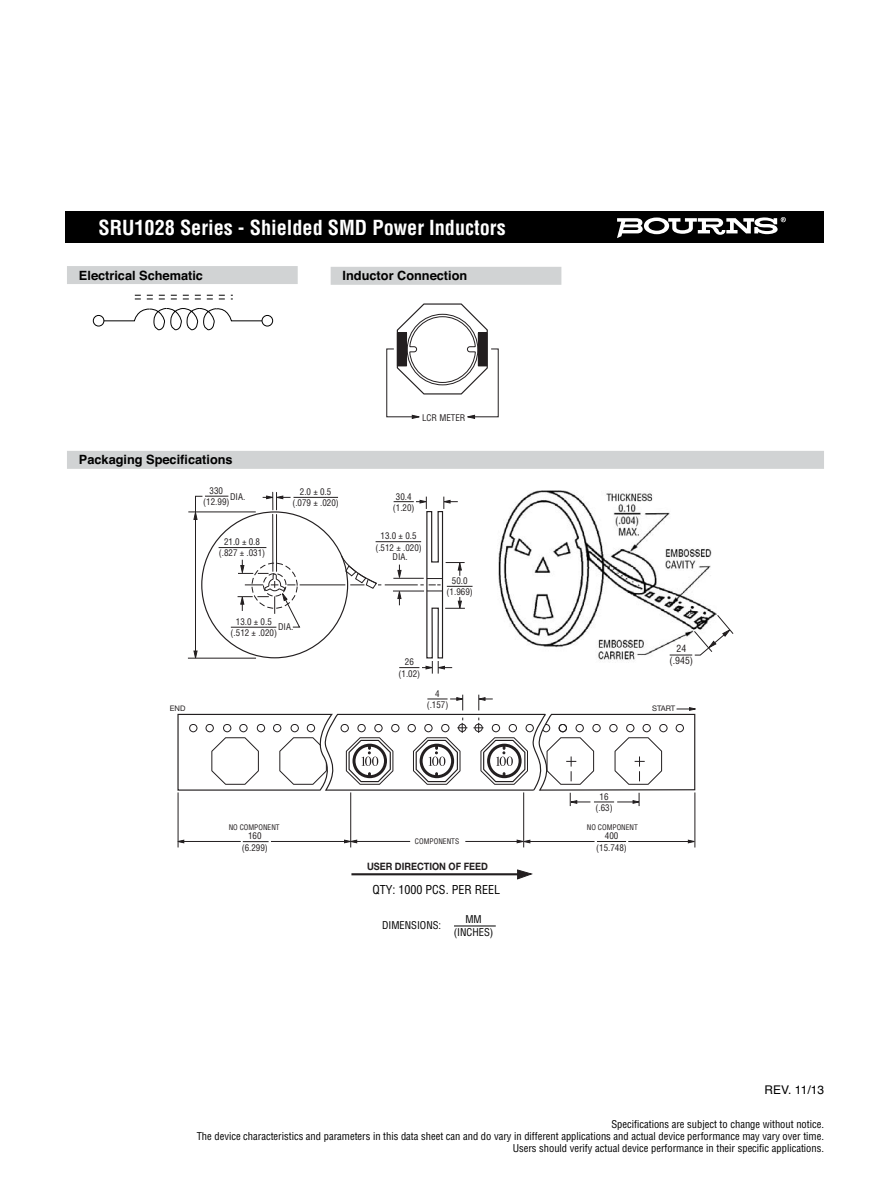
<style>
.page{position:relative;width:891px;height:1188px;background:#fff}
.page>*{position:absolute;margin:0;border:0;box-sizing:border-box;transform-origin:0 0}
.t1{font:700 condensed 22.5px "Helvetica";color:#fff}
.t2{font:700 condensed 20.25px "Helvetica";color:#fff}
.t3{font:700 12.75px "Helvetica";color:#000}
.t4{font:condensed 12px "Helvetica";color:#000}
.t5{font:12px "Helvetica";color:#000}
.t6{font:condensed 10.5px/12px "Helvetica";color:#000;text-align:center}
.t7{font:700 10.2px "Helvetica Neue";color:#231f20;scale:.9 1}
.t8{font:condensed 9.75px/12.1px "Helvetica";color:#231f20;text-align:center}
.t9{font:condensed 9px/11.2px "Helvetica";color:#231f20;text-align:center}
.t10{font:7.65px "Helvetica Neue";color:#231f20}
.t11{font:condensed 7.5px "Helvetica";color:#231f20}
</style>
<div class="page">
<div style="left:65px;top:212px;width:759px;height:31px;background:#000"></div>
<svg style="left:617px;top:217px;width:169px;height:21px"></svg>
<hr style="left:454px;top:926px;width:42px;height:1px;background:#000">
<img style="left:498px;top:490px;width:219px;height:173px">
<svg style="left:670px;top:614px;width:64px;height:42px"></svg>
<div style="left:67px;top:451px;width:757px;height:18px;background:#d1d3d4"></div>
<hr style="left:351px;top:873px;width:169px;height:2px;background:#231f20">
<svg style="left:517px;top:869px;width:15px;height:11px"></svg>
<hr style="left:178px;top:792px;width:1px;height:55px;background:#231f20">
<hr style="left:271px;top:841px;width:75px;height:1px;background:#231f20">
<hr style="left:350px;top:792px;width:1px;height:55px;background:#231f20">
<svg style="left:177px;top:840px;width:7px;height:3px"></svg>
<hr style="left:183px;top:841px;width:58px;height:1px;background:#231f20">
<svg style="left:243px;top:841px;width:26px;height:1px"></svg>
<hr style="left:465px;top:841px;width:54px;height:1px;background:#231f20">
<hr style="left:523px;top:792px;width:1px;height:55px;background:#231f20">
<svg style="left:344px;top:840px;width:13px;height:3px"></svg>
<hr style="left:356px;top:841px;width:54px;height:1px;background:#231f20">
<svg style="left:688px;top:840px;width:7px;height:3px"></svg>
<hr style="left:628px;top:841px;width:62px;height:1px;background:#231f20">
<hr style="left:695px;top:792px;width:1px;height:56px;background:#231f20">
<svg style="left:517px;top:840px;width:13px;height:3px"></svg>
<hr style="left:529px;top:841px;width:66px;height:1px;background:#231f20">
<svg style="left:597px;top:841px;width:29px;height:1px"></svg>
<svg style="left:177px;top:695px;width:519px;height:111px"></svg>
<hr style="left:272px;top:514px;width:1px;height:57px;background:#231f20">
<hr style="left:276px;top:514px;width:1px;height:57px;background:#231f20">
<svg style="left:263px;top:492px;width:28px;height:18px"></svg>
<hr style="left:294px;top:497px;width:44px;height:1px;background:#231f20">
<hr style="left:188px;top:512px;width:68px;height:1px;background:#231f20">
<hr style="left:188px;top:658px;width:68px;height:1px;background:#231f20">
<svg style="left:193px;top:496px;width:35px;height:163px"></svg>
<hr style="left:231px;top:627px;width:45px;height:1px;background:#231f20">
<hr style="left:376px;top:541px;width:45px;height:1px;background:#231f20">
<svg style="left:238px;top:560px;width:63px;height:68px"></svg>
<hr style="left:219px;top:547px;width:47px;height:1px;background:#231f20">
<hr style="left:393px;top:578px;width:31px;height:1px;background:#231f20">
<hr style="left:393px;top:591px;width:31px;height:1px;background:#231f20">
<hr style="left:300px;top:585px;width:45px;height:1px;background:#231f20">
<svg style="left:340px;top:555px;width:41px;height:34px"></svg>
<hr style="left:385px;top:585px;width:33px;height:1px;background:#231f20">
<svg style="left:394px;top:497px;width:79px;height:177px"></svg>
<div style="left:67px;top:266px;width:231px;height:18px;background:#d1d3d4"></div>
<div style="left:331px;top:267px;width:230px;height:18px;background:#d1d3d4"></div>
<div style="left:93px;top:315px;width:11px;height:11px;border:1px solid #000;border-radius:50%"></div>
<div style="left:262px;top:315px;width:11px;height:11px;border:1px solid #000;border-radius:50%"></div>
<svg style="left:103px;top:294px;width:160px;height:37px"></svg>
<svg style="left:386px;top:303px;width:113px;height:116px"></svg>
<h1 class="t1" style="left:97px;top:218px;width:262px">SRF0504 Series - Line Filter</h1>
<h2 class="t2" style="left:98px;top:219px;width:409px">SRU1028 Series - Shielded SMD Power Inductors</h2>
<p class="t3" style="left:79px;top:270px;width:126px">Electrical Schematic</p>
<p class="t3" style="left:343px;top:271px;width:126px">Inductor Connection</p>
<p class="t3" style="left:79px;top:455px;width:155px">Packaging Specifications</p>
<p class="t9" style="left:203px;top:486px;width:28px">330 (12.99)</p>
<p class="t9" style="left:230px;top:492px;width:17px">DIA.</p>
<p class="t9" style="left:219px;top:537px;width:48px">21.0 ± 0.8 (.827 ± .031)</p>
<p class="t9" style="left:292px;top:487px;width:48px">2.0 ± 0.5 (.079 ± .020)</p>
<p class="t10" style="left:170px;top:706px;width:17px">END</p>
<p class="t9" style="left:231px;top:617px;width:48px">13.0 ± 0.5 (.512 ± .020)</p>
<p class="t9" style="left:278px;top:622px;width:17px">DIA.</p>
<p class="t9" style="left:422px;top:413px;width:45px">LCR METER</p>
<p class="t9" style="left:393px;top:491px;width:23px">30.4 (1.20)</p>
<p class="t9" style="left:375px;top:531px;width:48px">13.0 ± 0.5 (.512 ± .020)</p>
<p class="t9" style="left:393px;top:552px;width:17px">DIA.</p>
<p class="t9" style="left:399px;top:657px;width:23px">26 (1.02)</p>
<p class="t9" style="left:447px;top:576px;width:28px">50.0 (1.969)</p>
<p class="t9" style="left:427px;top:689px;width:23px">4 (.157)</p>
<p class="t8" style="left:670px;top:643px;width:25px">24 (.945)</p>
<p class="t10" style="left:652px;top:706px;width:25px">START</p>
<p class="t9" style="left:595px;top:792px;width:19px">16 (.63)</p>
<p class="t11" style="left:229px;top:824px;width:53px">NO COMPONENT</p>
<p class="t11" style="left:587px;top:824px;width:53px">NO COMPONENT</p>
<p class="t11" style="left:415px;top:838px;width:46px">COMPONENTS</p>
<p class="t9" style="left:596px;top:831px;width:32px">400 (15.748)</p>
<p class="t9" style="left:242px;top:831px;width:28px">160 (6.299)</p>
<p class="t7" style="left:367px;top:863px;width:136px">USER DIRECTION OF FEED</p>
<p class="t4" style="left:373px;top:885px;width:129px">QTY: 1000 PCS. PER REEL</p>
<p class="t6" style="left:382px;top:920px;width:61px">DIMENSIONS:</p>
<p class="t6" style="left:454px;top:914px;width:41px;line-height:12.6px">MM (INCHES)</p>
<p class="t5" style="left:765px;top:1086px;width:61px">REV. 11/13</p>
<p class="t6" style="left:197px;top:1119px;width:629px;text-align:right">Specifications are subject to change without notice.<br>The device characteristics and parameters in this data sheet can and do vary in different applications and actual device performance may vary over time.<br>Users should verify actual device performance in their specific applications.</p>
</div>
